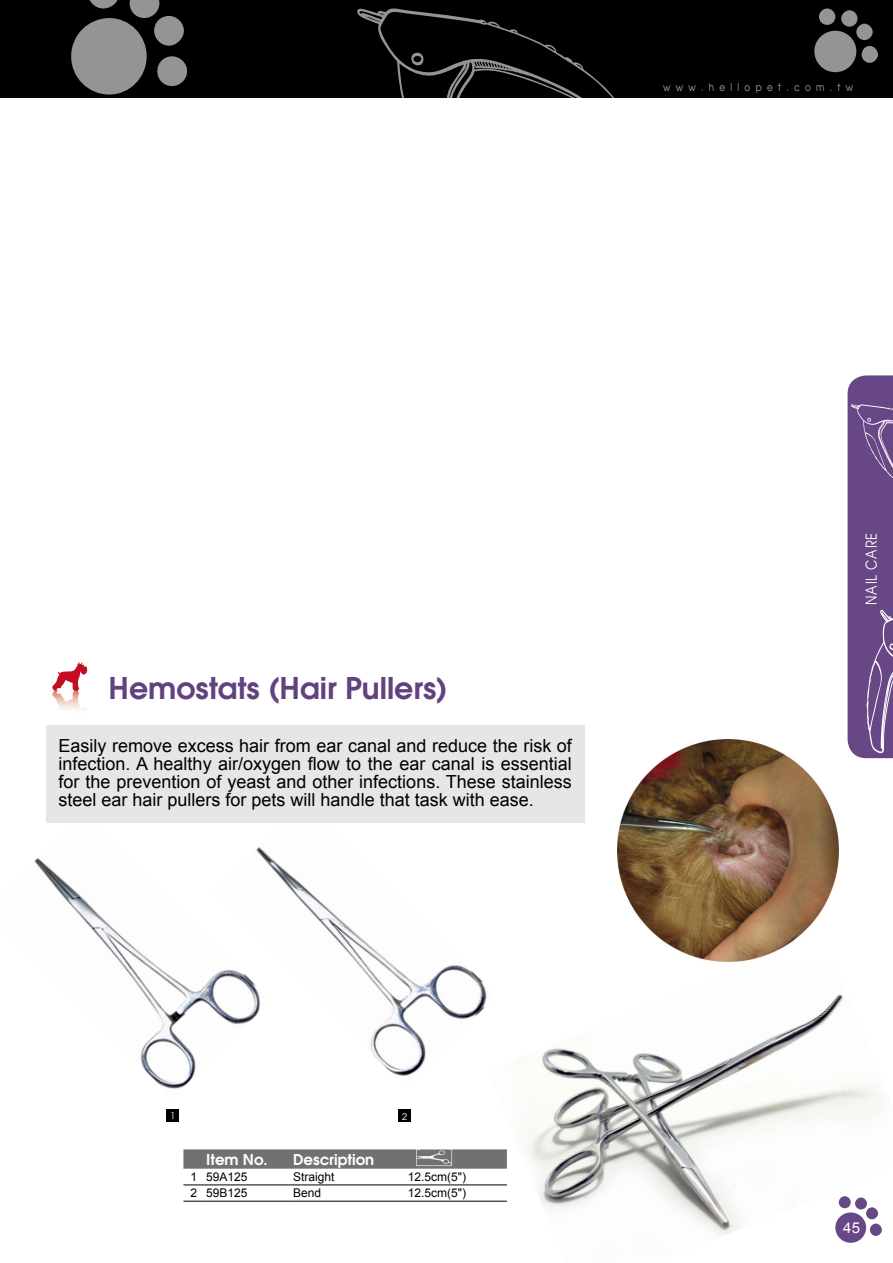
<style>
.page{position:relative;width:893px;height:1263px;background:#fff}
.page>*{position:absolute;margin:0;border:0;box-sizing:border-box;transform-origin:0 0}
.t1{font:600 30px "Avant Garde";color:#61427e}
.t2{font:18px/18px "Arial";color:#000;text-align:justify}
.t3{font:600 15px "Avant Garde";color:#fff}
.t4{font:100 15px "Avant Garde";letter-spacing:.05em;color:#fff}
.t5{font:15px "Arial";color:#fff}
.t6{font:12px "Arial";color:#000}
.t7{font:100 10.5px "Avant Garde";letter-spacing:.5em;color:#9fa0a0}
.t8{font:100 10.5px "Avant Garde";color:#fff}
</style>
<div class="page">
<div style="left:0;top:0;width:893px;height:98px;background:#000"></div>
<svg style="left:357px;top:8px;width:257px;height:90px"></svg>
<svg style="left:847px;top:375px;width:46px;height:383px;background:#745690"></svg>
<div style="left:71px;top:18px;width:76px;height:77px;background:#949495;border-radius:50%"></div>
<svg style="left:89px;top:0;width:29px;height:8px"></svg>
<svg style="left:130px;top:0;width:29px;height:18px"></svg>
<div style="left:154px;top:16px;width:30px;height:30px;background:#949495;border-radius:50%"></div>
<div style="left:157px;top:56px;width:30px;height:30px;background:#949495;border-radius:50%"></div>
<svg style="left:814px;top:9px;width:64px;height:63px"></svg>
<img style="left:488px;top:961px;width:394px;height:282px">
<img style="left:271px;top:858px;width:225px;height:229px">
<svg style="left:52px;top:662px;width:35px;height:29px"></svg>
<img style="left:52px;top:691px;width:34px;height:19px">
<div style="left:167px;top:1110px;width:12px;height:12px;background:#000"></div>
<div style="left:399px;top:1110px;width:12px;height:12px;background:#000"></div>
<svg style="left:183px;top:1185px;width:21px;height:1px"></svg>
<hr style="left:204px;top:1185px;width:87px;height:1px;background:#000">
<hr style="left:291px;top:1185px;width:216px;height:1px;background:#000">
<svg style="left:183px;top:1201px;width:21px;height:1px"></svg>
<hr style="left:204px;top:1201px;width:87px;height:1px;background:#000">
<hr style="left:291px;top:1201px;width:216px;height:1px;background:#000">
<img style="left:34px;top:847px;width:237px;height:242px">
<img style="left:617px;top:740px;width:221px;height:221px">
<div style="left:46px;top:725px;width:539px;height:98px;background:#e6e6e6"></div>
<svg style="left:183px;top:1147px;width:324px;height:22px;background:#868585"></svg>
<p class="t7" style="left:663px;top:81px;width:192px">www.hellopet.com.tw</p>
<h1 class="t1" style="left:109px;top:668px;width:340px">Hemostats (Hair Pullers)</h1>
<p class="t2" style="left:59px;top:737px;width:515px">Easily remove excess hair from ear canal and reduce the risk of infection. A healthy air/oxygen flow to the ear canal is essential for the prevention of yeast and other infections. These stainless steel ear hair pullers for pets will handle that task with ease.</p>
<p class="t8" style="left:170px;top:1112px;width:7px">1</p>
<p class="t8" style="left:402px;top:1112px;width:7px">2</p>
<p class="t3" style="left:206px;top:1149px;width:63px">Item No.</p>
<p class="t3" style="left:293px;top:1149px;width:83px">Description</p>
<p class="t6" style="left:190px;top:1169px;width:59px">1 59A125</p>
<p class="t6" style="left:293px;top:1169px;width:43px">Straight</p>
<p class="t6" style="left:408px;top:1169px;width:60px">12.5cm(5")</p>
<p class="t6" style="left:190px;top:1185px;width:59px">2 59B125</p>
<p class="t6" style="left:293px;top:1185px;width:30px">Bend</p>
<p class="t6" style="left:408px;top:1185px;width:60px">12.5cm(5")</p>
<p class="t4" style="left:862px;top:605px;width:73px;rotate:-90deg">NAIL CARE</p>
<p class="t5" style="left:843px;top:1217px;width:18px">45</p>
</div>
